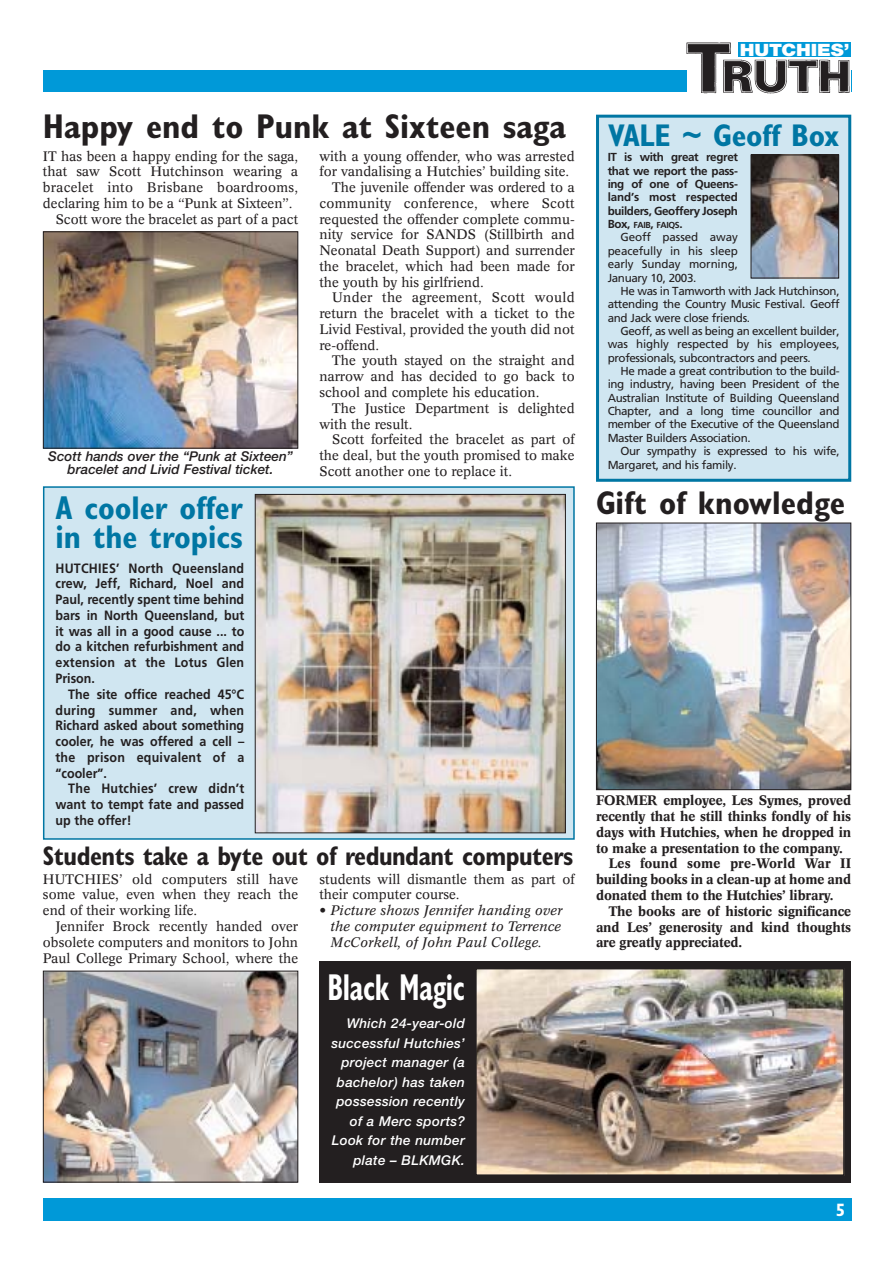
<style>
.page{position:relative;width:893px;height:1262px;background:#fff}
.page>*{position:absolute;margin:0;border:0;box-sizing:border-box;transform-origin:0 0}
.t1{font:700 condensed 37.5px "Gill Sans";letter-spacing:-.01em;color:#fff;scale:.75 1}
.t2{font:700 condensed 34.5px "Gill Sans";color:#231f20}
.t3{font:700 condensed 33px/29.7px "Gill Sans";color:#0076a3}
.t4{font:700 condensed 33px "Gill Sans";color:#231f20}
.t5{font:700 condensed 31.5px "Gill Sans";letter-spacing:-.01em;color:#0076a3}
.t6{font:700 condensed 27px "Gill Sans";letter-spacing:-.02em;color:#231f20;scale:.95 1}
.t7{font:700 condensed 18px "Gill Sans";color:#fff}
.t8{font:900 16.95px "Helvetica Neue";letter-spacing:-.005em;color:#fff;scale:1.15 1}
.t9{font:13.5px/15.8px "Concorde";color:#231f20;text-align:justify}
.t10{font:700 13.5px/15.8px "Frutiger";color:#231f20;text-align:justify;scale:.92 1}
.t11{font:700 13.5px "Concorde";letter-spacing:-.015em;color:#231f20}
.t12{font:italic 500 13.5px/19.5px "Helvetica Neue";letter-spacing:.02em;color:#fff;text-align:right}
.t13{font:italic 13.5px/15.8px "Concorde";color:#231f20;text-align:justify}
.t14{font:13.5px "Concorde";letter-spacing:.02em;color:#231f20}
.t15{font:italic 500 13.5px/13.5px "Helvetica Neue";color:#231f20;text-align:center}
.t16{font:700 13.5px "Concorde";letter-spacing:.005em;color:#231f20}
.t17{font:11.7px/13.4px "Frutiger";letter-spacing:-.03em;color:#231f20;text-align:justify}
.t18{font:700 11.7px/13.4px "Frutiger";letter-spacing:-.03em;color:#231f20;text-align:justify}
.t19{font:700 8.7px "Frutiger";letter-spacing:-.04em;color:#231f20}
.s1{font-size:11.7px}
</style>
<div class="page">
<div style="left:597px;top:116px;width:252px;height:364px;background:#d0e6f1"></div>
<div style="left:596px;top:115px;width:255px;height:367px;border:3px solid #0076a3"></div>
<div style="left:44px;top:487px;width:530px;height:352px;background:#d0e6f1"></div>
<div style="left:43px;top:486px;width:531px;height:353px;border:2px solid #0076a3"></div>
<div style="left:43px;top:1198px;width:808px;height:22px;background:#0099d8"></div>
<div style="left:43px;top:70px;width:808px;height:21px;background:#0099d8"></div>
<img style="left:686px;top:43px;width:163px;height:50px">
<div style="left:738px;top:43px;width:112px;height:14px;background:#0099d8"></div>
<img style="left:257px;top:496px;width:306px;height:335px">
<div style="left:255px;top:494px;width:310px;height:339px;border:1px solid #231f20"></div>
<img style="left:45px;top:233px;width:251px;height:213px">
<div style="left:43px;top:231px;width:255px;height:217px;border:1px solid #231f20"></div>
<img style="left:598px;top:524px;width:251px;height:264px">
<div style="left:596px;top:522px;width:255px;height:268px;border:1px solid #231f20"></div>
<img style="left:752px;top:157px;width:85px;height:119px">
<div style="left:750px;top:155px;width:89px;height:123px;border:1px solid #231f20"></div>
<div style="left:319px;top:961px;width:532px;height:221px;background:#231f20"></div>
<img style="left:478px;top:970px;width:363px;height:203px">
<div style="left:475px;top:967px;width:369px;height:209px;border:2px solid #231f20"></div>
<img style="left:45px;top:972px;width:251px;height:208px">
<div style="left:43px;top:970px;width:255px;height:212px;border:1px solid #231f20"></div>
<p class="t8" style="left:739px;top:44px;width:97px">HUTCHIES’</p>
<h2 class="t2" style="left:43px;top:115px;width:524px">Happy end to Punk at Sixteen saga</h2>
<p class="t9" style="left:43px;top:149px;width:257px">IT has been a happy ending for the saga,</p>
<p class="t9" style="left:43px;top:165px;width:257px">that saw Scott Hutchinson wearing a</p>
<p class="t14" style="left:43px;top:182px;width:257px">bracelet into Brisbane boardrooms,</p>
<p class="t9" style="left:43px;top:196px;width:251px">declaring him to be a “Punk at Sixteen”.</p>
<p class="t9" style="left:56px;top:212px;width:244px">Scott wore the bracelet as part of a pact</p>
<p class="t15" style="left:48px;top:450px;width:246px">Scott hands over the “Punk at Sixteen” bracelet and Livid Festival ticket.</p>
<h3 class="t3" style="left:55px;top:496px;width:189px">A cooler offer in the tropics</h3>
<p class="t10" style="left:55px;top:561px;width:207px">HUTCHIES’ North Queensland crew, Jeff, Richard, Noel and Paul, recently spent time behind bars in North Queensland, but it was all in a good cause ... to do a kitchen refurbishment and extension at the Lotus Glen Prison.</p>
<p class="t10" style="left:55px;top:687px;width:207px;text-indent:13px">The site office reached 45°C during summer and, when Richard asked about something cooler, he was offered a cell – the prison equivalent of a “cooler”.</p>
<p class="t10" style="left:55px;top:781px;width:207px;text-indent:13px">The Hutchies’ crew didn’t want to tempt fate and passed up the offer!</p>
<p class="t9" style="left:319px;top:149px;width:257px">with a young offender, who was arrested</p>
<p class="t9" style="left:319px;top:165px;width:251px">for vandalising a Hutchies’ building site.</p>
<p class="t9" style="left:332px;top:181px;width:244px">The juvenile offender was ordered to a</p>
<p class="t14" style="left:319px;top:197px;width:257px">community conference, where Scott</p>
<p class="t9" style="left:319px;top:212px;width:257px">requested the offender complete commu-</p>
<p class="t9" style="left:319px;top:228px;width:257px">nity service for SANDS (Stillbirth and</p>
<p class="t9" style="left:319px;top:244px;width:257px">Neonatal Death Support) and surrender</p>
<p class="t9" style="left:319px;top:259px;width:257px">the bracelet, which had been made for</p>
<p class="t9" style="left:319px;top:275px;width:166px">the youth by his girlfriend.</p>
<p class="t14" style="left:332px;top:292px;width:244px">Under the agreement, Scott would</p>
<p class="t9" style="left:319px;top:307px;width:257px">return the bracelet with a ticket to the</p>
<p class="t9" style="left:319px;top:322px;width:257px">Livid Festival, provided the youth did not</p>
<p class="t9" style="left:319px;top:338px;width:61px">re-offend.</p>
<p class="t9" style="left:332px;top:354px;width:244px">The youth stayed on the straight and</p>
<p class="t9" style="left:319px;top:370px;width:257px">narrow and has decided to go back to</p>
<p class="t9" style="left:319px;top:385px;width:221px">school and complete his education.</p>
<p class="t9" style="left:332px;top:401px;width:244px">The Justice Department is delighted</p>
<p class="t9" style="left:319px;top:417px;width:95px">with the result.</p>
<p class="t9" style="left:332px;top:433px;width:244px">Scott forfeited the bracelet as part of</p>
<p class="t9" style="left:319px;top:448px;width:257px">the deal, but the youth promised to make</p>
<p class="t9" style="left:319px;top:464px;width:194px">Scott another one to replace it.</p>
<h3 class="t6" style="left:43px;top:846px;width:559px">Students take a byte out of redundant computers</h3>
<p class="t9" style="left:43px;top:872px;width:257px">HUTCHIES’ old computers still have some value, even when they reach the end of their working life.</p>
<p class="t9" style="left:43px;top:919px;width:257px;text-indent:13px">Jennifer Brock recently handed over obsolete computers and monitors to John Paul College Primary School, where the</p>
<p class="t9" style="left:319px;top:872px;width:257px">students will dismantle them as part of their computer course.</p>
<p class="t13" style="left:330px;top:903px;width:234px;text-indent:-11px">• Picture shows Jennifer handing over the computer equipment to Terrence McCorkell, of John Paul College.</p>
<h1 class="t1" style="left:327px;top:974px;width:185px">Black Magic</h1>
<p class="t12" style="left:331px;top:1015px;width:135px">Which 24-year-old successful Hutchies’ project manager (a bachelor) has taken possession recently of a Merc sports?<br>Look for the number plate – BLKMGK.</p>
<h3 class="t5" style="left:608px;top:125px;width:233px">VALE ~ Geoff Box</h3>
<p class="t18" style="left:607px;top:151px;width:132px">IT is with great regret that we report the pass&shy;ing of one of Queens&shy;land’s most respected builders, Geoffery Joseph</p>
<p class="t19" style="left:607px;top:222px;width:76px"><span class="s1">Box,</span> FAIB<span class="s1">,</span> FAIQS<span class="s1">.</span></p>
<p class="t17" style="left:607px;top:232px;width:132px;text-indent:13px">Geoff passed away peacefully in his sleep early Sunday morning, January 10, 2003.</p>
<p class="t17" style="left:607px;top:285px;width:233px;text-indent:13px">He was in Tamworth with Jack Hutchinson, attending the Country Music Festival. Geoff and Jack were close friends.</p>
<p class="t17" style="left:607px;top:325px;width:233px;text-indent:13px">Geoff, as well as being an excellent builder, was highly respected by his employees, professionals, subcontractors and peers.</p>
<p class="t17" style="left:607px;top:365px;width:233px;text-indent:13px">He made a great contribution to the build&shy;ing industry, having been President of the Australian Institute of Building Queensland Chapter, and a long time councillor and member of the Executive of the Queensland Master Builders Association.</p>
<p class="t17" style="left:607px;top:445px;width:233px;text-indent:13px">Our sympathy is expressed to his wife,<br>Margaret, and his family.</p>
<h3 class="t4" style="left:596px;top:492px;width:251px">Gift of knowledge</h3>
<p class="t11" style="left:596px;top:795px;width:257px">FORMER employee, Les Symes, proved</p>
<p class="t11" style="left:596px;top:811px;width:257px">recently that he still thinks fondly of his</p>
<p class="t11" style="left:596px;top:826px;width:257px">days with Hutchies, when he dropped in</p>
<p class="t11" style="left:596px;top:842px;width:248px">to make a presentation to the company.</p>
<p class="t16" style="left:608px;top:858px;width:244px">Les found some pre-World War II</p>
<p class="t11" style="left:596px;top:874px;width:257px">building books in a clean-up at home and</p>
<p class="t11" style="left:596px;top:889px;width:239px">donated them to the Hutchies’ library.</p>
<p class="t11" style="left:608px;top:905px;width:244px">The books are of historic significance</p>
<p class="t11" style="left:596px;top:921px;width:257px">and Les’ generosity and kind thoughts</p>
<p class="t11" style="left:596px;top:937px;width:148px">are greatly appreciated.</p>
<h3 class="t7" style="left:835px;top:1203px;width:11px">5</h3>
</div>
